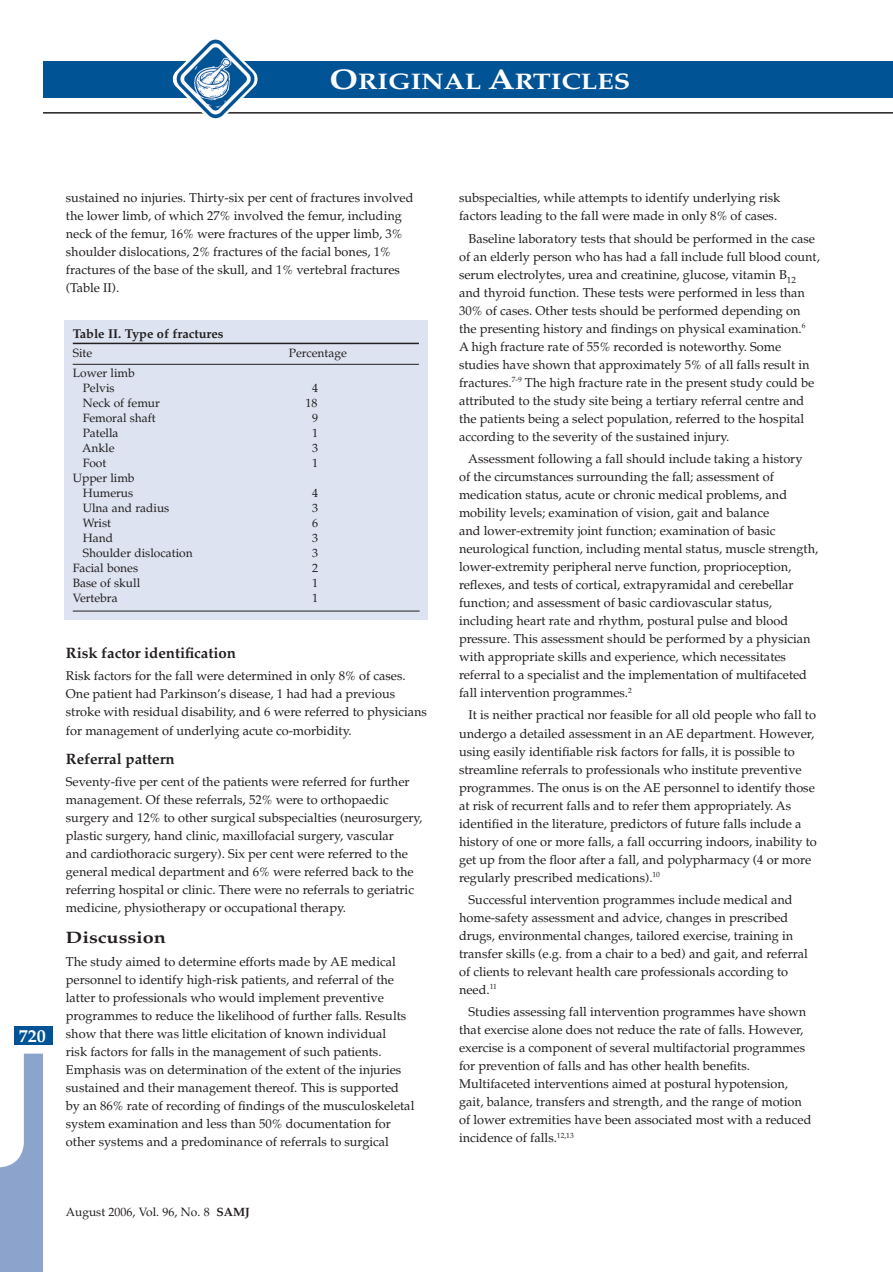
<style>
.page{position:relative;width:893px;height:1272px;background:#fff}
.page>*{position:absolute;margin:0;border:0;box-sizing:border-box;transform-origin:0 0}
.t1{font:700 22.5px "Palatino";color:#fff;scale:1.2 1}
.t2{font:700 18px "Palatino";color:#fff}
.t3{font:700 16.5px "Palatino";color:#231f20;scale:1.2 1}
.t4{font:700 15px "Palatino";color:#231f20}
.t5{font:12.75px/18px "Palatino";color:#231f20}
.t6{font:700 12.75px "Palatino";color:#231f20}
.t7{font:12px/15px "Palatino";color:#231f20}
.s1{font-size:28.5px}
.s2{font-weight:700}
</style>
<div class="page">
<div style="left:43px;top:61px;width:849px;height:36px;background:#005495"></div>
<hr style="left:43px;top:112px;width:849px;height:2px;background:#231f20">
<img style="left:172px;top:39px;width:86px;height:80px">
<div style="left:14px;top:1025px;width:38px;height:19px;background:#005495"></div>
<div style="left:64px;top:319px;width:363px;height:300px;background:#dde3f0"></div>
<hr style="left:73px;top:342px;width:346px;height:2px;background:#231f20">
<hr style="left:73px;top:364px;width:346px;height:1px;background:#231f20">
<hr style="left:73px;top:610px;width:346px;height:1px;background:#231f20">
<svg style="left:0;top:1053px;width:43px;height:219px"></svg>
<h1 class="t1" style="left:329px;top:68px;width:252px"><span class="s1">O</span>RIGINAL <span class="s1">A</span>RTICLES</h1>
<h2 class="t2" style="left:19px;top:1024px;width:28px">720</h2>
<p class="t5" style="left:66px;top:189px;width:349px">sustained no injuries. Thirty-six per cent of fractures involved the lower limb, of which 27% involved the femur, including neck of the femur, 16% were fractures of the upper limb, 3% shoulder dislocations, 2% fractures of the facial bones, 1% fractures of the base of the skull, and 1% vertebral fractures (Table II).</p>
<p class="t6" style="left:73px;top:326px;width:152px">Table II. Type of fractures</p>
<p class="t7" style="left:73px;top:346px;width:21px">Site</p>
<p class="t7" style="left:289px;top:346px;width:59px">Percentage</p>
<p class="t7" style="left:83px;top:365px;width:53px;text-indent:-10px">Lower limb<br>Pelvis</p>
<p class="t7" style="left:312px;top:380px;width:7px">4</p>
<p class="t7" style="left:83px;top:395px;width:79px">Neck of femur</p>
<p class="t7" style="left:305px;top:395px;width:13px">18</p>
<p class="t7" style="left:83px;top:410px;width:75px">Femoral shaft</p>
<p class="t7" style="left:312px;top:410px;width:7px">9</p>
<p class="t7" style="left:83px;top:425px;width:37px">Patella</p>
<p class="t7" style="left:312px;top:425px;width:7px">1</p>
<p class="t7" style="left:82px;top:440px;width:34px">Ankle</p>
<p class="t7" style="left:312px;top:440px;width:7px">3</p>
<p class="t7" style="left:83px;top:455px;width:25px">Foot</p>
<p class="t7" style="left:312px;top:455px;width:7px">1</p>
<p class="t7" style="left:73px;top:470px;width:63px;text-align:right">Upper limb<br>Humerus</p>
<p class="t7" style="left:312px;top:485px;width:7px">4</p>
<p class="t7" style="left:83px;top:500px;width:88px">Ulna and radius</p>
<p class="t7" style="left:312px;top:500px;width:7px">3</p>
<p class="t7" style="left:83px;top:515px;width:30px">Wrist</p>
<p class="t7" style="left:312px;top:515px;width:7px">6</p>
<p class="t7" style="left:83px;top:530px;width:32px">Hand</p>
<p class="t7" style="left:312px;top:530px;width:7px">3</p>
<p class="t7" style="left:83px;top:545px;width:111px">Shoulder dislocation</p>
<p class="t7" style="left:312px;top:545px;width:7px">3</p>
<p class="t7" style="left:73px;top:560px;width:67px">Facial bones</p>
<p class="t7" style="left:312px;top:560px;width:7px">2</p>
<p class="t7" style="left:73px;top:575px;width:69px">Base of skull</p>
<p class="t7" style="left:312px;top:575px;width:7px">1</p>
<p class="t7" style="left:73px;top:590px;width:46px">Vertebra</p>
<p class="t7" style="left:312px;top:590px;width:7px">1</p>
<p class="t4" style="left:66px;top:643px;width:171px">Risk factor identification</p>
<p class="t5" style="left:66px;top:667px;width:362px">Risk factors for the fall were determined in only 8% of cases.<br>One patient had Parkinson’s disease, 1 had had a previous stroke with residual disability, and 6 were referred to physicians for management of underlying acute co-morbidity.</p>
<p class="t4" style="left:66px;top:749px;width:110px">Referral pattern</p>
<p class="t5" style="left:66px;top:773px;width:358px">Seventy-five per cent of the patients were referred for further management. Of these referrals, 52% were to orthopaedic surgery and 12% to other surgical subspecialties (neurosurgery, plastic surgery, hand clinic, maxillofacial surgery, vascular<br>and cardiothoracic surgery). Six per cent were referred to the general medical department and 6% were referred back to the referring hospital or clinic. There were no referrals to geriatric medicine, physiotherapy or occupational therapy.</p>
<p class="t3" style="left:66px;top:927px;width:85px">Discussion</p>
<p class="t5" style="left:66px;top:952px;width:350px">The study aimed to determine efforts made by AE medical personnel to identify high-risk patients, and referral of the latter to professionals who would implement preventive programmes to reduce the likelihood of further falls. Results show that there was little elicitation of known individual<br>risk factors for falls in the management of such patients.<br>Emphasis was on determination of the extent of the injuries sustained and their management thereof. This is supported by an 86% rate of recording of findings of the musculoskeletal system examination and less than 50% documentation for other systems and a predominance of referrals to surgical</p>
<p class="t7" style="left:66px;top:1203px;width:185px">August 2006, Vol. 96, No. 8 <span class="s2">SAMJ</span></p>
<p class="t5" style="left:459px;top:189px;width:322px">subspecialties, while attempts to identify underlying risk factors leading to the fall were made in only 8% of cases.</p>
<p class="t5" style="left:459px;top:229px;width:362px;text-indent:10px">Baseline laboratory tests that should be performed in the case of an elderly person who has had a fall include full blood count, serum electrolytes, urea and creatinine, glucose, vitamin B<sub>12 </sub>and thyroid function. These tests were performed in less than 30% of cases. Other tests should be performed depending on the presenting history and findings on physical examination.<sup>6<br></sup>A high fracture rate of 55% recorded is noteworthy. Some studies have shown that approximately 5% of all falls result in fractures.<sup>7-9</sup> The high fracture rate in the present study could be attributed to the study site being a tertiary referral centre and the patients being a select population, referred to the hospital according to the severity of the sustained injury.</p>
<p class="t5" style="left:459px;top:450px;width:360px;text-indent:9px">Assessment following a fall should include taking a history<br>of the circumstances surrounding the fall; assessment of medication status, acute or chronic medical problems, and mobility levels; examination of vision, gait and balance<br>and lower-extremity joint function; examination of basic neurological function, including mental status, muscle strength, lower-extremity peripheral nerve function, proprioception, reflexes, and tests of cortical, extrapyramidal and cerebellar function; and assessment of basic cardiovascular status, including heart rate and rhythm, postural pulse and blood pressure. This assessment should be performed by a physician with appropriate skills and experience, which necessitates referral to a specialist and the implementation of multifaceted fall intervention programmes.<sup>2</sup></p>
<p class="t5" style="left:459px;top:706px;width:359px;text-indent:10px">It is neither practical nor feasible for all old people who fall to undergo a detailed assessment in an AE department. However, using easily identifiable risk factors for falls, it is possible to streamline referrals to professionals who institute preventive programmes. The onus is on the AE personnel to identify those at risk of recurrent falls and to refer them appropriately. As identified in the literature, predictors of future falls include a history of one or more falls, a fall occurring indoors, inability to get up from the floor after a fall, and polypharmacy (4 or more regularly prescribed medications).<sup>10</sup></p>
<p class="t5" style="left:459px;top:890px;width:350px;text-indent:10px">Successful intervention programmes include medical and home-safety assessment and advice, changes in prescribed drugs, environmental changes, tailored exercise, training in transfer skills (e.g. from a chair to a bed) and gait, and referral of clients to relevant health care professionals according to need.<sup>11</sup></p>
<p class="t5" style="left:459px;top:1002px;width:354px;text-indent:10px">Studies assessing fall intervention programmes have shown that exercise alone does not reduce the rate of falls. However, exercise is a component of several multifactorial programmes for prevention of falls and has other health benefits.<br>Multifaceted interventions aimed at postural hypotension, gait, balance, transfers and strength, and the range of motion of lower extremities have been associated most with a reduced incidence of falls.<sup>12,13</sup></p>
</div>
